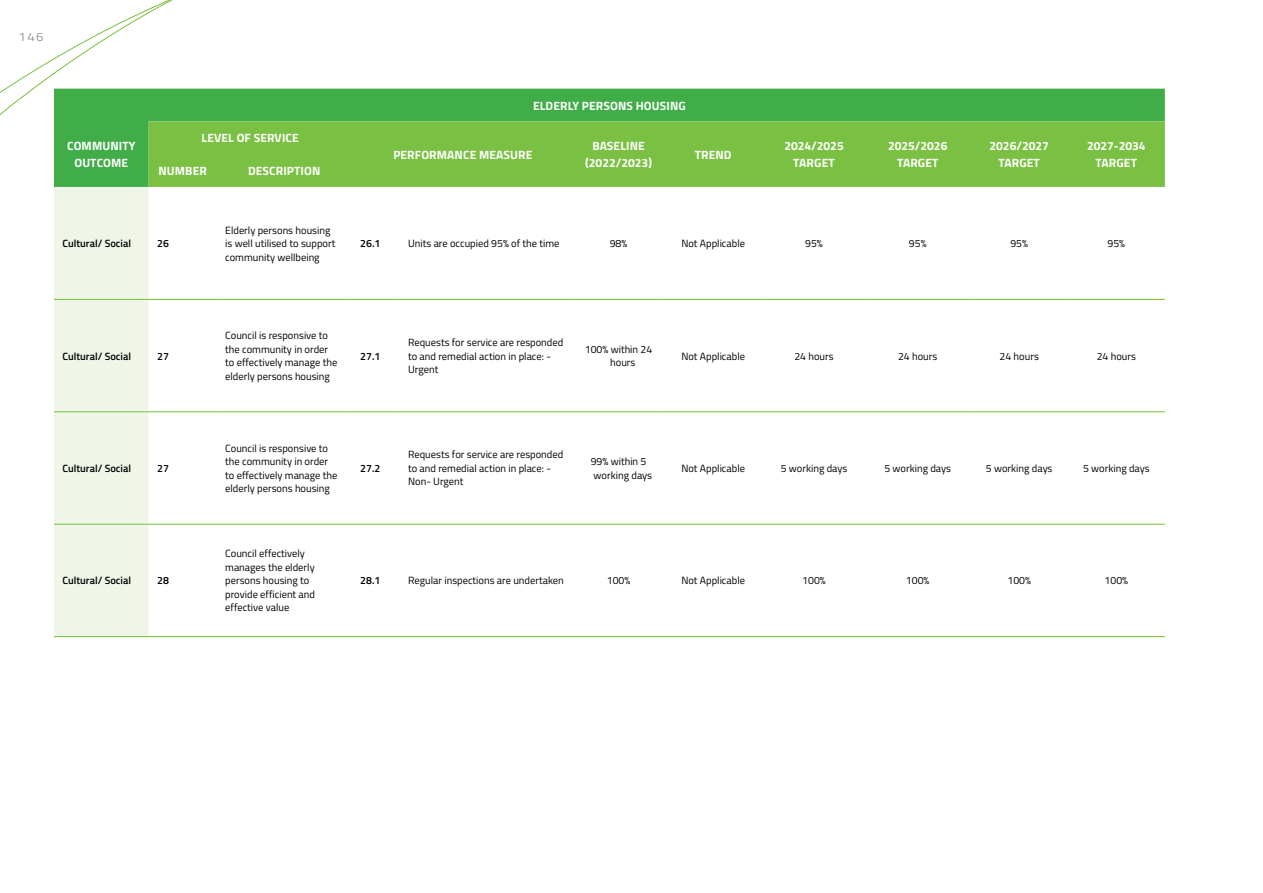
<style>
.page{position:relative;width:1263px;height:893px;background:#fff}
.page>*{position:absolute;margin:0;border:0;box-sizing:border-box;transform-origin:0 0}
.t1{font:700 12px/16.5px "Titillium";letter-spacing:.01em;color:#fff;text-align:center}
.t2{font:300 12px "Titillium";color:#808285;scale:1.1 1}
.t3{font:10.5px/13.5px "Titillium";color:#000}
.t4{font:600 10.5px "Titillium";color:#000}
</style>
<div class="page">
<svg style="left:0;top:0;width:644px;height:115px"></svg>
<div style="left:583px;top:0;width:108px;height:13px;background:#fff"></div>
<div style="left:54px;top:89px;width:1111px;height:98px;background:#41ad49"></div>
<div style="left:149px;top:121px;width:1016px;height:66px;background:#7ac143"></div>
<div style="left:54px;top:187px;width:95px;height:449px;background:#eff6e8"></div>
<svg style="left:149px;top:298px;width:1016px;height:226px"></svg>
<hr style="left:54px;top:299px;width:95px;height:1px;background:#7ac143">
<hr style="left:149px;top:299px;width:68px;height:1px;background:#7ac143">
<hr style="left:217px;top:299px;width:135px;height:1px;background:#7ac143">
<hr style="left:352px;top:299px;width:48px;height:1px;background:#7ac143">
<hr style="left:400px;top:299px;width:174px;height:1px;background:#7ac143">
<hr style="left:574px;top:299px;width:89px;height:1px;background:#7ac143">
<hr style="left:663px;top:299px;width:100px;height:1px;background:#7ac143">
<hr style="left:763px;top:299px;width:102px;height:1px;background:#7ac143">
<hr style="left:865px;top:299px;width:105px;height:1px;background:#7ac143">
<hr style="left:970px;top:299px;width:98px;height:1px;background:#7ac143">
<hr style="left:1068px;top:299px;width:97px;height:1px;background:#7ac143">
<hr style="left:54px;top:411px;width:95px;height:1px;background:#7ac143">
<hr style="left:149px;top:411px;width:68px;height:1px;background:#7ac143">
<hr style="left:217px;top:411px;width:135px;height:1px;background:#7ac143">
<hr style="left:352px;top:411px;width:48px;height:1px;background:#7ac143">
<hr style="left:400px;top:411px;width:174px;height:1px;background:#7ac143">
<hr style="left:574px;top:411px;width:89px;height:1px;background:#7ac143">
<hr style="left:663px;top:411px;width:100px;height:1px;background:#7ac143">
<hr style="left:763px;top:411px;width:102px;height:1px;background:#7ac143">
<hr style="left:865px;top:411px;width:105px;height:1px;background:#7ac143">
<hr style="left:970px;top:411px;width:98px;height:1px;background:#7ac143">
<hr style="left:1068px;top:411px;width:97px;height:1px;background:#7ac143">
<hr style="left:54px;top:524px;width:95px;height:1px;background:#7ac143">
<hr style="left:149px;top:524px;width:68px;height:1px;background:#7ac143">
<hr style="left:217px;top:524px;width:135px;height:1px;background:#7ac143">
<hr style="left:352px;top:524px;width:48px;height:1px;background:#7ac143">
<hr style="left:400px;top:524px;width:174px;height:1px;background:#7ac143">
<hr style="left:574px;top:524px;width:89px;height:1px;background:#7ac143">
<hr style="left:663px;top:524px;width:100px;height:1px;background:#7ac143">
<hr style="left:763px;top:524px;width:102px;height:1px;background:#7ac143">
<hr style="left:865px;top:524px;width:105px;height:1px;background:#7ac143">
<hr style="left:970px;top:524px;width:98px;height:1px;background:#7ac143">
<hr style="left:1068px;top:524px;width:97px;height:1px;background:#7ac143">
<hr style="left:54px;top:636px;width:95px;height:1px;background:#7ac143">
<hr style="left:149px;top:636px;width:68px;height:1px;background:#7ac143">
<hr style="left:217px;top:636px;width:135px;height:1px;background:#7ac143">
<hr style="left:352px;top:636px;width:48px;height:1px;background:#7ac143">
<hr style="left:400px;top:636px;width:174px;height:1px;background:#7ac143">
<hr style="left:574px;top:636px;width:89px;height:1px;background:#7ac143">
<hr style="left:663px;top:636px;width:100px;height:1px;background:#7ac143">
<hr style="left:763px;top:636px;width:102px;height:1px;background:#7ac143">
<hr style="left:865px;top:636px;width:105px;height:1px;background:#7ac143">
<hr style="left:970px;top:636px;width:98px;height:1px;background:#7ac143">
<hr style="left:1068px;top:636px;width:97px;height:1px;background:#7ac143">
<p class="t2" style="left:19px;top:28px;width:24px">146</p>
<p class="t1" style="left:67px;top:137px;width:70px">COMMUNITY<br>OUTCOME</p>
<p class="t1" style="left:202px;top:129px;width:99px">LEVEL OF SERVICE</p>
<p class="t1" style="left:158px;top:162px;width:50px">NUMBER</p>
<p class="t1" style="left:248px;top:162px;width:74px">DESCRIPTION</p>
<p class="t4" style="left:63px;top:236px;width:70px">Cultural/ Social</p>
<p class="t4" style="left:157px;top:236px;width:13px">26</p>
<p class="t3" style="left:225px;top:223px;width:112px">Elderly persons housing is well utilised to support community wellbeing</p>
<p class="t1" style="left:533px;top:96px;width:154px">ELDERLY PERSONS HOUSING</p>
<p class="t1" style="left:393px;top:146px;width:141px">PERFORMANCE MEASURE</p>
<p class="t1" style="left:585px;top:137px;width:68px">BASELINE (2022/2023)</p>
<p class="t1" style="left:695px;top:146px;width:38px">TREND</p>
<p class="t1" style="left:784px;top:137px;width:61px">2024/2025<br>TARGET</p>
<p class="t1" style="left:888px;top:137px;width:61px">2025/2026<br>TARGET</p>
<p class="t1" style="left:989px;top:137px;width:61px">2026/2027<br>TARGET</p>
<p class="t1" style="left:1087px;top:137px;width:60px">2027-2034<br>TARGET</p>
<p class="t4" style="left:360px;top:236px;width:22px">26.1</p>
<p class="t3" style="left:408px;top:236px;width:153px">Units are occupied 95% of the time</p>
<p class="t3" style="left:610px;top:236px;width:19px">98%</p>
<p class="t3" style="left:681px;top:236px;width:65px">Not Applicable</p>
<p class="t3" style="left:805px;top:236px;width:19px">95%</p>
<p class="t3" style="left:909px;top:236px;width:19px">95%</p>
<p class="t3" style="left:1010px;top:236px;width:19px">95%</p>
<p class="t3" style="left:1107px;top:236px;width:19px">95%</p>
<p class="t4" style="left:63px;top:348px;width:70px">Cultural/ Social</p>
<p class="t4" style="left:157px;top:348px;width:13px">27</p>
<p class="t3" style="left:225px;top:328px;width:114px">Council is responsive to the community in order to effectively manage the elderly persons housing</p>
<p class="t4" style="left:360px;top:348px;width:22px">27.1</p>
<p class="t3" style="left:408px;top:335px;width:157px">Requests for service are responded to and remedial action in place: -<br>Urgent</p>
<p class="t3" style="left:610px;top:342px;width:44px;text-indent:-25px">100% within 24 hours</p>
<p class="t3" style="left:681px;top:349px;width:65px">Not Applicable</p>
<p class="t3" style="left:794px;top:349px;width:41px">24 hours</p>
<p class="t3" style="left:898px;top:349px;width:41px">24 hours</p>
<p class="t3" style="left:999px;top:349px;width:41px">24 hours</p>
<p class="t3" style="left:1097px;top:349px;width:41px">24 hours</p>
<p class="t4" style="left:63px;top:460px;width:70px">Cultural/ Social</p>
<p class="t4" style="left:157px;top:460px;width:13px">27</p>
<p class="t3" style="left:225px;top:441px;width:114px">Council is responsive to the community in order to effectively manage the elderly persons housing</p>
<p class="t4" style="left:360px;top:460px;width:22px">27.2</p>
<p class="t3" style="left:408px;top:447px;width:157px">Requests for service are responded to and remedial action in place: -<br>Non- Urgent</p>
<p class="t3" style="left:591px;top:454px;width:63px">99% within 5 working days</p>
<p class="t3" style="left:681px;top:461px;width:65px">Not Applicable</p>
<p class="t3" style="left:781px;top:461px;width:68px">5 working days</p>
<p class="t3" style="left:884px;top:461px;width:68px">5 working days</p>
<p class="t3" style="left:986px;top:461px;width:68px">5 working days</p>
<p class="t3" style="left:1083px;top:461px;width:68px">5 working days</p>
<p class="t4" style="left:63px;top:573px;width:70px">Cultural/ Social</p>
<p class="t4" style="left:157px;top:573px;width:13px">28</p>
<p class="t3" style="left:225px;top:546px;width:91px">Council effectively manages the elderly persons housing to provide efficient and effective value</p>
<p class="t4" style="left:360px;top:573px;width:22px">28.1</p>
<p class="t3" style="left:408px;top:573px;width:157px">Regular inspections are undertaken</p>
<p class="t3" style="left:607px;top:573px;width:25px">100%</p>
<p class="t3" style="left:681px;top:573px;width:65px">Not Applicable</p>
<p class="t3" style="left:802px;top:573px;width:25px">100%</p>
<p class="t3" style="left:906px;top:573px;width:25px">100%</p>
<p class="t3" style="left:1007px;top:573px;width:25px">100%</p>
<p class="t3" style="left:1104px;top:573px;width:25px">100%</p>
</div>
